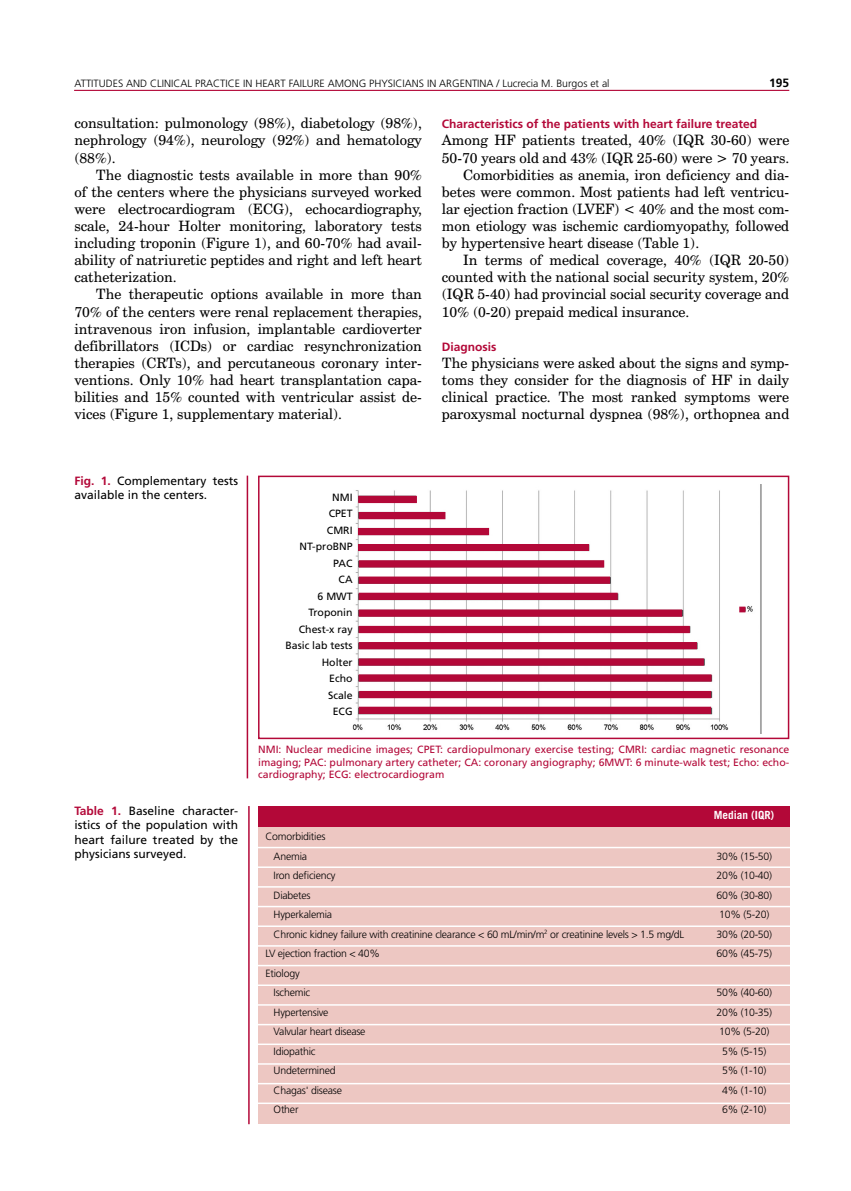
<style>
.page{position:relative;width:851px;height:1191px;background:#fff}
.page>*{position:absolute;margin:0;border:0;box-sizing:border-box;transform-origin:0 0}
.t1{font:14.25px/17.1px "Century Schoolbook BT";color:#000;text-align:justify}
.t2{font:12px/14.4px "Frutiger LT Std";color:#000;text-align:justify}
.t3{font:700 12px "Frutiger LT Std";color:#b30838}
.t4{font:700 12px "Frutiger LT Std";color:#000}
.t5{font:700 11.25px "Trade Gothic";color:#fff}
.t6{font:300 10.5px/19.5px "Frutiger LT Std";letter-spacing:-.02em;color:#000}
.t7{font:10.5px/12.6px "Frutiger LT Std";color:#b30838;text-align:justify}
.t8{font:300 10.5px "Frutiger LT Std";color:#000}
.t9{font:10.5px/16.5px "Frutiger LT Std";color:#000;text-align:right}
.s1{font-weight:700;color:#b30838}
</style>
<div class="page">
<hr style="left:74px;top:90px;width:715px;height:1px;background:#b30838">
<div style="left:258px;top:806px;width:531px;height:21px;background:#b30838"></div>
<hr style="left:248px;top:806px;width:1px;height:318px;background:#b30838">
<div style="left:258px;top:827px;width:531px;height:297px;background:#edc7c2"></div>
<hr style="left:256px;top:846px;width:538px;height:2px;background:#fff">
<hr style="left:256px;top:964px;width:538px;height:2px;background:#fff">
<hr style="left:256px;top:1043px;width:538px;height:2px;background:#fff">
<hr style="left:256px;top:886px;width:538px;height:1px;background:#fff">
<hr style="left:256px;top:1004px;width:538px;height:1px;background:#fff">
<hr style="left:256px;top:1082px;width:538px;height:2px;background:#fff">
<hr style="left:256px;top:945px;width:538px;height:1px;background:#fff">
<hr style="left:256px;top:866px;width:538px;height:2px;background:#fff">
<hr style="left:256px;top:984px;width:538px;height:2px;background:#fff">
<hr style="left:256px;top:1063px;width:538px;height:1px;background:#fff">
<hr style="left:256px;top:905px;width:538px;height:2px;background:#fff">
<hr style="left:256px;top:1023px;width:538px;height:2px;background:#fff">
<hr style="left:256px;top:1102px;width:538px;height:2px;background:#fff">
<hr style="left:256px;top:925px;width:538px;height:2px;background:#fff">
<hr style="left:246px;top:475px;width:2px;height:303px;background:#b30838">
<svg style="left:258px;top:475px;width:532px;height:265px"></svg>
<div style="left:271px;top:487px;width:82px;height:230px;background:#fff"></div>
<p class="t8" style="left:74px;top:77px;width:536px">ATTITUDES AND CLINICAL PRACTICE IN HEART FAILURE AMONG PHYSICIANS IN ARGENTINA / Lucrecia M. Burgos et al</p>
<p class="t4" style="left:769px;top:75px;width:22px">195</p>
<p class="t1" style="left:74px;top:115px;width:349px">consultation: pulmonology (98%), diabetology (98%), nephrology (94%), neurology (92%) and hematology (88%).</p>
<p class="t1" style="left:74px;top:166px;width:349px;text-indent:21px">The diagnostic tests available in more than 90% of the centers where the physicians surveyed worked were electrocardiogram (ECG), echocardiography, scale, 24-hour Holter monitoring, laboratory tests including troponin (Figure 1), and 60-70% had avail&shy;ability of natriuretic peptides and right and left heart catheterization.</p>
<p class="t1" style="left:74px;top:286px;width:349px;text-indent:21px">The therapeutic options available in more than 70% of the centers were renal replacement therapies, intravenous iron infusion, implantable cardioverter defibrillators (ICDs) or cardiac resynchronization therapies (CRTs), and percutaneous coronary inter&shy;ventions. Only 10% had heart transplantation capa&shy;bilities and 15% counted with ventricular assist de&shy;vices (Figure 1, supplementary material).</p>
<p class="t3" style="left:442px;top:117px;width:316px">Characteristics of the patients with heart failure treated</p>
<p class="t1" style="left:442px;top:132px;width:349px">Among HF patients treated, 40% (IQR 30-60) were</p>
<p class="t1" style="left:442px;top:149px;width:349px">50-70 years old and 43% (IQR 25-60) were &gt; 70 years.</p>
<p class="t1" style="left:463px;top:166px;width:327px">Comorbidities as anemia, iron deficiency and dia-</p>
<p class="t1" style="left:442px;top:183px;width:349px">betes were common. Most patients had left ventricu-</p>
<p class="t1" style="left:442px;top:200px;width:349px">lar ejection fraction (LVEF) &lt; 40% and the most com-</p>
<p class="t1" style="left:442px;top:217px;width:349px">mon etiology was ischemic cardiomyopathy, followed</p>
<p class="t1" style="left:442px;top:234px;width:259px">by hypertensive heart disease (Table 1).</p>
<p class="t1" style="left:463px;top:251px;width:327px">In terms of medical coverage, 40% (IQR 20-50)</p>
<p class="t1" style="left:442px;top:268px;width:349px">counted with the national social security system, 20%</p>
<p class="t1" style="left:442px;top:286px;width:349px">(IQR 5-40) had provincial social security coverage and</p>
<p class="t1" style="left:442px;top:303px;width:249px">10% (0-20) prepaid medical insurance.</p>
<p class="t3" style="left:442px;top:339px;width:56px">Diagnosis</p>
<p class="t1" style="left:442px;top:354px;width:349px">The physicians were asked about the signs and symp&shy;toms they consider for the diagnosis of HF in daily clinical practice. The most ranked symptoms were paroxysmal nocturnal dyspnea (98%), orthopnea and</p>
<p class="t2" style="left:74px;top:473px;width:165px"><span class="s1">Fig. 1.</span> Complementary tests available in the centers.</p>
<p class="t2" style="left:74px;top:803px;width:165px"><span class="s1">Table 1.</span> Baseline character&shy;istics of the population with heart failure treated by the physicians surveyed.</p>
<p class="t9" style="left:285px;top:489px;width:69px">NMI<br>CPET<br>CMRI<br>NT-proBNP<br>PAC<br>CA<br>6 MWT<br>Troponin<br>Chest-x ray<br>Basic lab tests<br>Holter<br>Echo<br>Scale<br>ECG</p>
<p class="t7" style="left:258px;top:743px;width:532px">NMI: Nuclear medicine images; CPET: cardiopulmonary exercise testing; CMRI: cardiac magnetic resonance imaging; PAC: pulmonary artery catheter; CA: coronary angiography; 6MWT: 6 minute-walk test; Echo: echo&shy;cardiography; ECG: electrocardiogram</p>
<p class="t6" style="left:265px;top:827px;width:61px">Comorbidities</p>
<p class="t6" style="left:273px;top:846px;width:35px">Anemia</p>
<p class="t6" style="left:273px;top:866px;width:63px">Iron deficiency</p>
<p class="t6" style="left:273px;top:885px;width:39px">Diabetes</p>
<p class="t6" style="left:273px;top:905px;width:60px">Hyperkalemia</p>
<p class="t6" style="left:273px;top:924px;width:412px">Chronic kidney failure with creatinine clearance &lt; 60 mL/min/m<sup>2</sup> or creatinine levels &gt; 1.5 mg/dL</p>
<p class="t6" style="left:265px;top:944px;width:116px">LV ejection fraction &lt; 40%</p>
<p class="t6" style="left:265px;top:963px;width:36px">Etiology</p>
<p class="t6" style="left:273px;top:983px;width:38px">Ischemic</p>
<p class="t6" style="left:273px;top:1002px;width:56px">Hypertensive</p>
<p class="t6" style="left:273px;top:1022px;width:93px">Valvular heart disease</p>
<p class="t6" style="left:273px;top:1041px;width:43px">Idiopathic</p>
<p class="t6" style="left:273px;top:1061px;width:63px">Undetermined</p>
<p class="t6" style="left:273px;top:1080px;width:70px">Chagas' disease</p>
<p class="t6" style="left:273px;top:1100px;width:26px">Other</p>
<p class="t5" style="left:713px;top:808px;width:62px">Median (IQR)</p>
<p class="t6" style="left:716px;top:846px;width:57px">30% (15-50)<br>20% (10-40)<br>60% (30-80)<br>10% (5-20)<br>30% (20-50)<br>60% (45-75)</p>
<p class="t6" style="left:716px;top:983px;width:57px;text-align:center">50% (40-60)<br>20% (10-35)<br>10% (5-20)<br>5% (5-15)<br>5% (1-10)<br>4% (1-10)<br>6% (2-10)</p>
</div>
